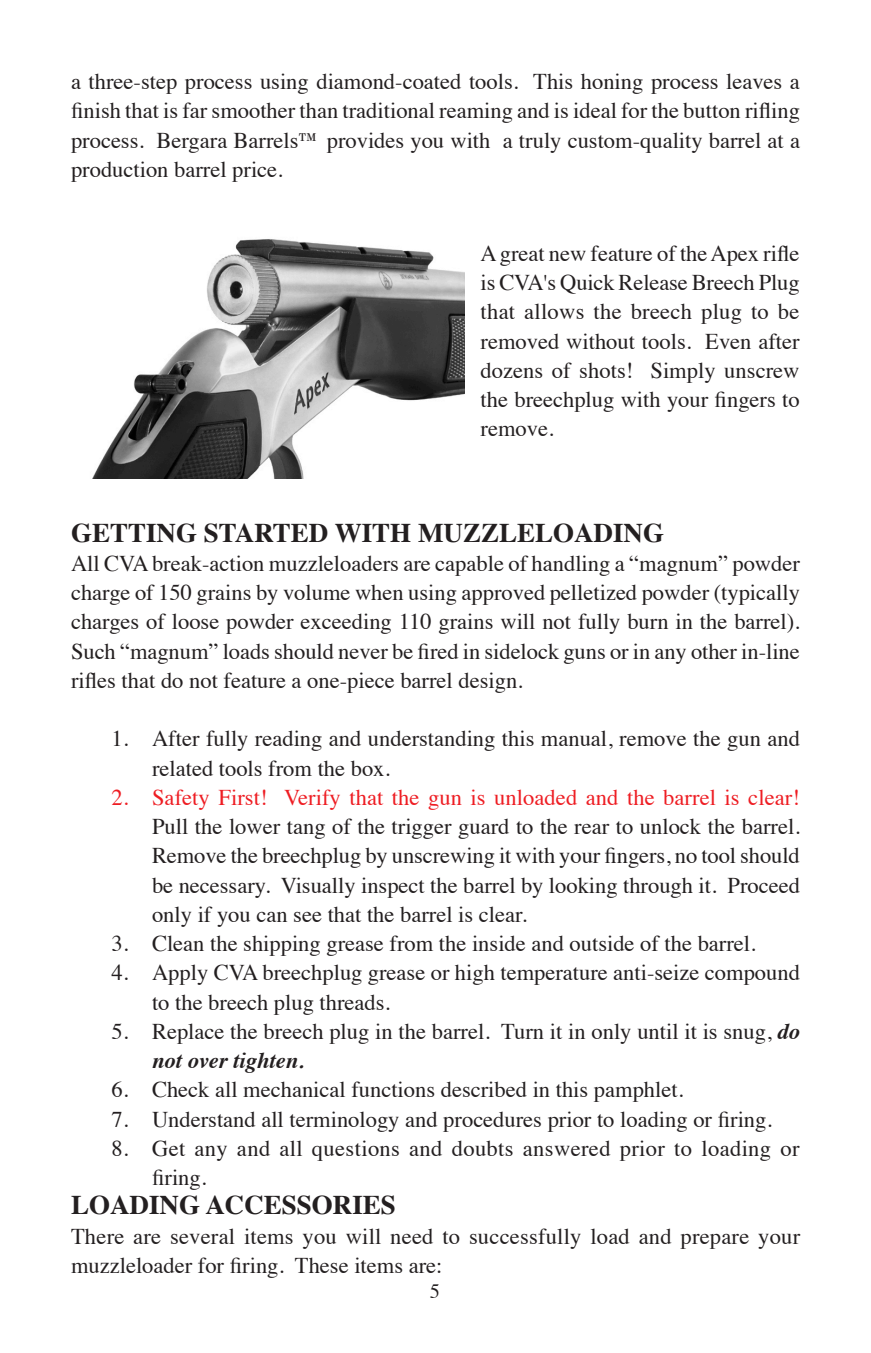
<style>
.page{position:relative;width:871px;height:1353px;background:#fff}
.page>*{position:absolute;margin:0;border:0;box-sizing:border-box;transform-origin:0 0}
.Heading_2{font:700 27px "Times";color:#231f20}
.List_4{font:700 27px "Times";color:#231f20}
.List_2{font:22.5px/29.2px "Times";color:#231f20}
.List_Continue{font:22.5px/29.2px "Times";color:#231f20;text-align:justify}
.List_4-2{font:22.5px/29.2px "Times";letter-spacing:.01em;color:#231f20}
.t1{font:20.25px "Times";color:#231f20}
.s1{color:#ee1d23}
.s2{font-weight:700;font-style:italic}
</style>
<div class="page">
<img style="left:92px;top:239px;width:372px;height:240px">
<p class="List_Continue" style="left:71px;top:65px;width:730px">a three-step process using diamond-coated tools. This honing process leaves a finish that is far smoother than traditional reaming and is ideal for the button rifling process. Bergara Barrels™ provides you with a truly custom-quality barrel at a production barrel price.</p>
<p class="List_Continue" style="left:480px;top:237px;width:320px">A great new feature of the Apex rifle is CVA's Quick Release Breech Plug that allows the breech plug to be removed without tools. Even after dozens of shots! Simply unscrew the breechplug with your fingers to remove.</p>
<p class="Heading_2" style="left:71px;top:506px;width:594px">GETTING STARTED WITH MUZZLELOADING</p>
<p class="List_2" style="left:71px;top:547px;width:730px;text-align:justify">All CVA break-action muzzleloaders are capable of handling a “magnum” powder charge of 150 grains by volume when using approved pelletized powder (typically charges of loose powder exceeding 110 grains will not fully burn in the barrel).<br>Such “magnum” loads should never be fired in sidelock guns or in any other in-line rifles that do not feature a one-piece barrel design.</p>
<p class="List_2" style="left:152px;top:722px;width:649px;text-indent:-41px">1. After fully reading and understanding this manual, remove the gun and related tools from the box.</p>
<p class="List_2" style="left:152px;top:781px;width:649px;text-align:justify;text-indent:-41px"><span class="s1">2. Safety First! Verify that the gun is unloaded and the barrel is clear!<br></span>Pull the lower tang of the trigger guard to the rear to unlock the barrel.<br>Remove the breechplug by unscrewing it with your fingers, no tool should be necessary. Visually inspect the barrel by looking through it. Proceed only if you can see that the barrel is clear.</p>
<p class="List_2" style="left:111px;top:927px;width:646px">3. Clean the shipping grease from the inside and outside of the barrel.</p>
<p class="List_2" style="left:152px;top:956px;width:649px;text-indent:-41px">4. Apply CVA breechplug grease or high temperature anti-seize compound to the breech plug threads.</p>
<p class="List_2" style="left:152px;top:1015px;width:649px;text-indent:-41px">5. Replace the breech plug in the barrel. Turn it in only until it is snug, <span class="s2">do not over tighten.</span></p>
<p class="List_2" style="left:111px;top:1073px;width:573px">6. Check all mechanical functions described in this pamphlet.</p>
<p class="List_2" style="left:111px;top:1102px;width:662px">7. Understand all terminology and procedures prior to loading or firing.</p>
<p class="List_2" style="left:152px;top:1132px;width:649px;text-indent:-41px">8. Get any and all questions and doubts answered prior to loading or firing.</p>
<p class="List_4" style="left:71px;top:1179px;width:326px">LOADING ACCESSORIES</p>
<p class="List_4-2" style="left:71px;top:1219px;width:730px">There are several items you will need to successfully load and prepare your muzzleloader for firing. These items are:</p>
<p class="t1" style="left:430px;top:1272px;width:12px">5</p>
</div>
